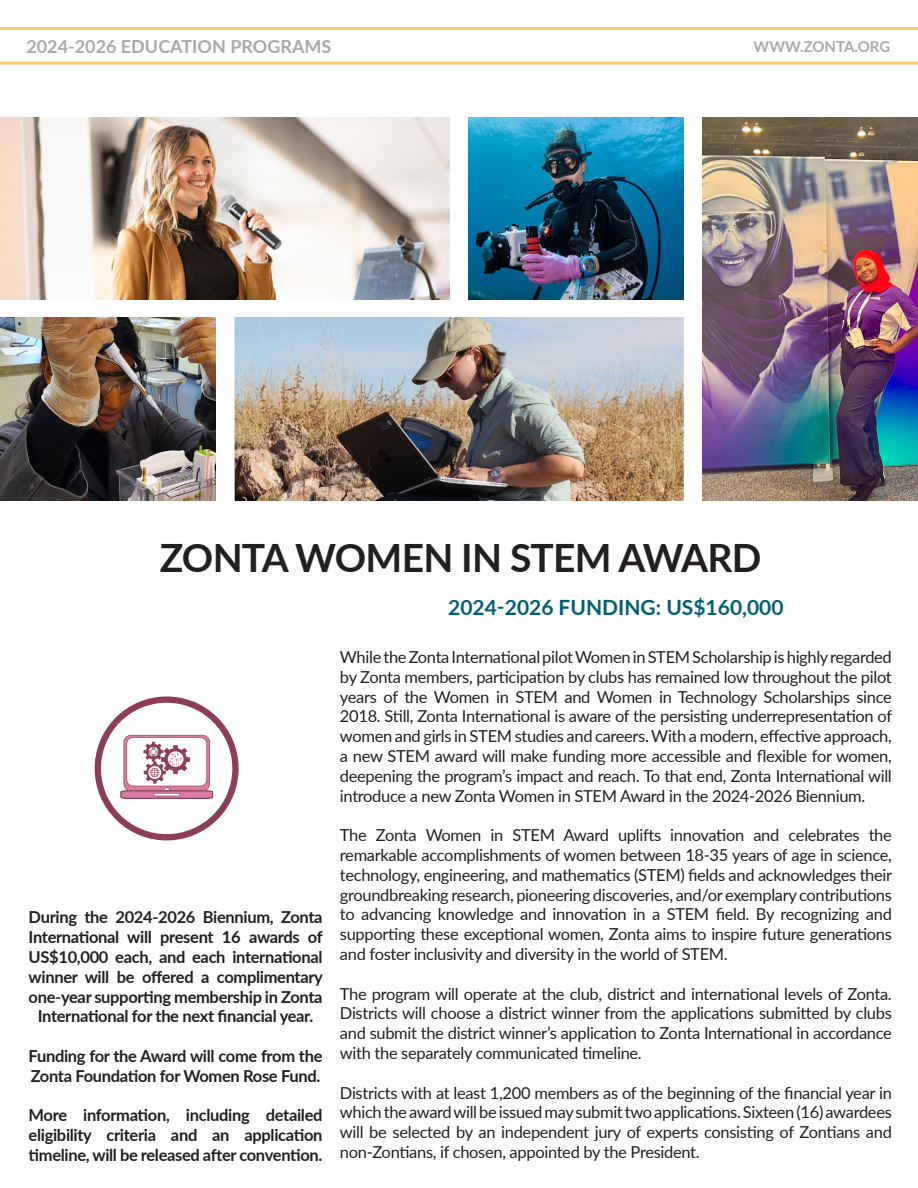
<style>
.page{position:relative;width:918px;height:1188px;background:#fff}
.page>*{position:absolute;margin:0;border:0;box-sizing:border-box;transform-origin:0 0}
.t1{font:700 39px "Lato";letter-spacing:-.02em;color:#231f20}
.t2{font:700 21px "Lato";color:#006072}
.t3{font:700 18px "Lato";color:#a9a8aa}
.t4{font:16.5px/19.8px "Lato";letter-spacing:-.02em;color:#231f20;text-align:justify}
.t5{font:700 16.5px/19.8px "Lato";letter-spacing:-.02em;color:#231f20;text-align:center}
.t6{font:700 15px "Lato";color:#a9a8aa}
</style>
<div class="page">
<svg style="left:0;top:27px;width:918px;height:38px"></svg>
<svg style="left:95px;top:696px;width:144px;height:144px"></svg>
<img style="left:0;top:117px;width:450px;height:183px">
<img style="left:468px;top:117px;width:216px;height:183px">
<img style="left:702px;top:117px;width:216px;height:383px">
<img style="left:0;top:318px;width:216px;height:182px">
<img style="left:234px;top:318px;width:450px;height:182px">
<p class="t3" style="left:26px;top:33px;width:307px">2024-2026 EDUCATION PROGRAMS</p>
<p class="t6" style="left:754px;top:35px;width:138px">WWW.ZONTA.ORG</p>
<p class="t1" style="left:160px;top:529px;width:603px">ZONTA WOMEN IN STEM AWARD</p>
<p class="t2" style="left:448px;top:592px;width:337px">2024-2026 FUNDING: US$160,000</p>
<p class="t5" style="left:29px;top:907px;width:296px">During the 2024-2026 Biennium, Zonta International will present 16 awards of US$10,000 each, and each international winner will be offered a complimentary one-year supporting membership in Zonta International for the next financial year.</p>
<p class="t5" style="left:29px;top:1045px;width:295px;text-align:left">Funding for the Award will come from the<br>Zonta Foundation for Women Rose Fund.</p>
<p class="t5" style="left:29px;top:1105px;width:295px;text-align:justify">More information, including detailed eligibility criteria and an application timeline, will be released after convention.</p>
<p class="t4" style="left:340px;top:646px;width:554px">While the Zonta International pilot Women in STEM Scholarship is highly regarded by Zonta members, participation by clubs has remained low throughout the pilot years of the Women in STEM and Women in Technology Scholarships since 2018. Still, Zonta International is aware of the persisting underrepresentation of women and girls in STEM studies and careers. With a modern, effective approach, a new STEM award will make funding more accessible and flexible for women, deepening the program’s impact and reach. To that end, Zonta International will introduce a new Zonta Women in STEM Award in the 2024-2026 Biennium.</p>
<p class="t4" style="left:340px;top:825px;width:554px">The Zonta Women in STEM Award uplifts innovation and celebrates the remarkable accomplishments of women between 18-35 years of age in science, technology, engineering, and mathematics (STEM) fields and acknowledges their groundbreaking research, pioneering discoveries, and/or exemplary contributions to advancing knowledge and innovation in a STEM field. By recognizing and supporting these exceptional women, Zonta aims to inspire future generations and foster inclusivity and diversity in the world of STEM.</p>
<p class="t4" style="left:340px;top:983px;width:553px">The program will operate at the club, district and international levels of Zonta.<br>Districts will choose a district winner from the applications submitted by clubs and submit the district winner’s application to Zonta International in accordance with the separately communicated timeline.</p>
<p class="t4" style="left:340px;top:1082px;width:553px">Districts with at least 1,200 members as of the beginning of the financial year in which the award will be issued may submit two applications. Sixteen (16) awardees will be selected by an independent jury of experts consisting of Zontians and non-Zontians, if chosen, appointed by the President.</p>
</div>
